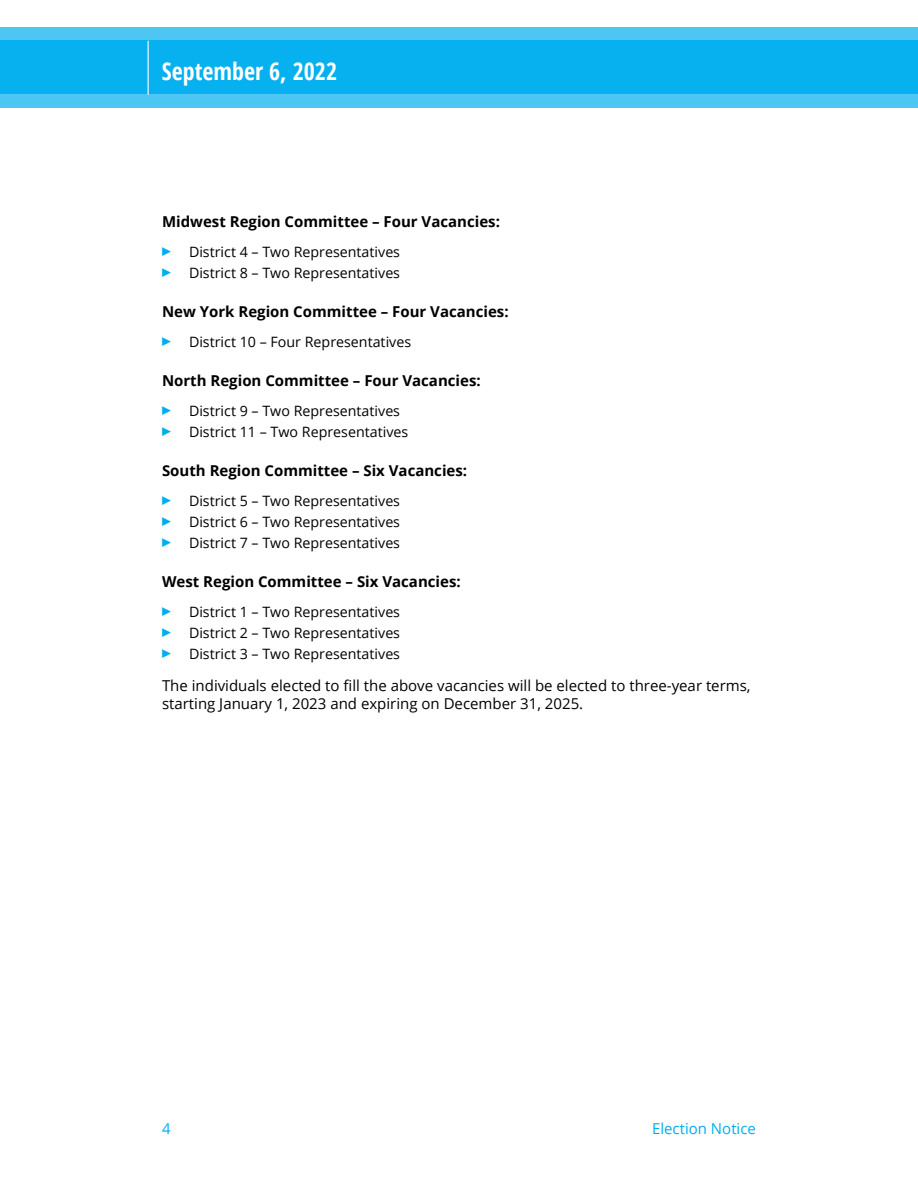
<style>
.page{position:relative;width:918px;height:1188px;background:#fff}
.page>*{position:absolute;margin:0;border:0;box-sizing:border-box;transform-origin:0 0}
.t1{font:700 24px "Open Sans Condensed";color:#fff}
.t2{font:700 15px "Open Sans";color:#000}
.t3{font:15px/18px "Open Sans";color:#000}
.t4{font:15px "Open Sans";color:#00aeef}
.t5{font:14.25px "Open Sans";color:#000}
.t6{font:9px "Universal Newswith Comm Pi";color:#00aeef}
</style>
<div class="page">
<svg style="left:0;top:27px;width:918px;height:81px;background:#1eb7f0"></svg>
<hr style="left:148px;top:41px;width:1px;height:54px;background:#fff">
<h1 class="t1" style="left:162px;top:54px;width:177px">September 6, 2022</h1>
<p class="t2" style="left:162px;top:211px;width:339px">Midwest Region Committee – Four Vacancies:</p>
<p class="t6" style="left:162px;top:248px;width:10px">0</p>
<p class="t5" style="left:189px;top:243px;width:213px">District 4 – Two Representatives</p>
<p class="t6" style="left:162px;top:269px;width:10px">0</p>
<p class="t5" style="left:189px;top:264px;width:213px">District 8 – Two Representatives</p>
<p class="t2" style="left:162px;top:301px;width:348px">New York Region Committee – Four Vacancies:</p>
<p class="t6" style="left:162px;top:338px;width:10px">0</p>
<p class="t5" style="left:189px;top:333px;width:224px">District 10 – Four Representatives</p>
<p class="t2" style="left:162px;top:370px;width:320px">North Region Committee – Four Vacancies:</p>
<p class="t6" style="left:162px;top:407px;width:10px">0</p>
<p class="t5" style="left:189px;top:402px;width:213px">District 9 – Two Representatives</p>
<p class="t6" style="left:162px;top:428px;width:10px">0</p>
<p class="t5" style="left:189px;top:423px;width:221px">District 11 – Two Representatives</p>
<p class="t2" style="left:162px;top:460px;width:307px">South Region Committee – Six Vacancies:</p>
<p class="t6" style="left:162px;top:497px;width:10px">0</p>
<p class="t5" style="left:189px;top:492px;width:213px">District 5 – Two Representatives</p>
<p class="t6" style="left:162px;top:518px;width:10px">0</p>
<p class="t5" style="left:189px;top:513px;width:213px">District 6 – Two Representatives</p>
<p class="t6" style="left:162px;top:539px;width:10px">0</p>
<p class="t5" style="left:189px;top:534px;width:213px">District 7 – Two Representatives</p>
<p class="t2" style="left:162px;top:571px;width:300px">West Region Committee – Six Vacancies:</p>
<p class="t6" style="left:162px;top:608px;width:10px">0</p>
<p class="t5" style="left:189px;top:603px;width:213px">District 1 – Two Representatives</p>
<p class="t6" style="left:162px;top:629px;width:10px">0</p>
<p class="t5" style="left:189px;top:624px;width:213px">District 2 – Two Representatives</p>
<p class="t6" style="left:162px;top:650px;width:10px">0</p>
<p class="t5" style="left:189px;top:645px;width:213px">District 3 – Two Representatives</p>
<p class="t3" style="left:162px;top:676px;width:590px">The individuals elected to fill the above vacancies will be elected to three-year terms, starting January 1, 2023 and expiring on December 31, 2025.</p>
<p class="t4" style="left:162px;top:1119px;width:10px">4</p>
<p class="t4" style="left:652px;top:1119px;width:105px">Election Notice</p>
</div>
